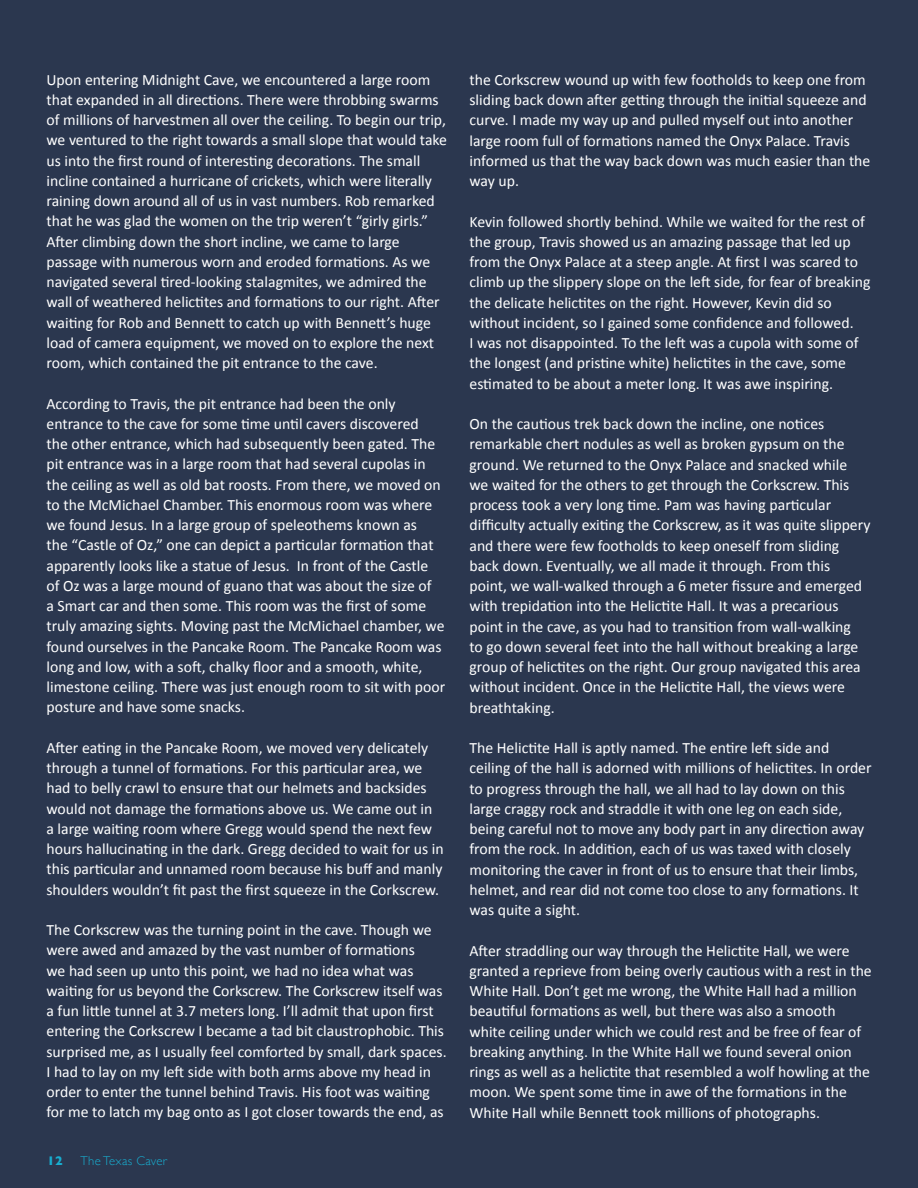
<style>
.page{position:relative;width:918px;height:1188px;background:#2b374f}
.page>*{position:absolute;margin:0;border:0;box-sizing:border-box;transform-origin:0 0}
.t1{font:15.75px/20.2px "Calibri";color:#fff}
.t2{font:300 12.75px "Gill Sans";letter-spacing:.025em;color:#18adcf}
.t3{font:700 12.75px "Gill Sans";color:#18adcf}
</style>
<div class="page">
<p class="t1" style="left:46px;top:69px;width:402px">Upon entering Midnight Cave, we encountered a large room that expanded in all directions. There were throbbing swarms of millions of harvestmen all over the ceiling. To begin our trip, we ventured to the right towards a small slope that would take us into the first round of interesting decorations. The small incline contained a hurricane of crickets, which were literally raining down around all of us in vast numbers. Rob remarked that he was glad the women on the trip weren’t “girly girls.” After climbing down the short incline, we came to large passage with numerous worn and eroded formations. As we navigated several tired-looking stalagmites, we admired the wall of weathered helictites and formations to our right. After waiting for Rob and Bennett to catch up with Bennett’s huge load of camera equipment, we moved on to explore the next room, which contained the pit entrance to the cave.</p>
<p class="t1" style="left:46px;top:393px;width:400px">According to Travis, the pit entrance had been the only entrance to the cave for some time until cavers discovered<br>the other entrance, which had subsequently been gated. The pit entrance was in a large room that had several cupolas in the ceiling as well as old bat roosts. From there, we moved on to the McMichael Chamber. This enormous room was where we found Jesus. In a large group of speleothems known as<br>the “Castle of Oz,” one can depict a particular formation that apparently looks like a statue of Jesus. In front of the Castle of Oz was a large mound of guano that was about the size of<br>a Smart car and then some. This room was the first of some truly amazing sights. Moving past the McMichael chamber, we found ourselves in the Pancake Room. The Pancake Room was long and low, with a soft, chalky floor and a smooth, white, limestone ceiling. There was just enough room to sit with poor posture and have some snacks.</p>
<p class="t1" style="left:46px;top:738px;width:399px">After eating in the Pancake Room, we moved very delicately through a tunnel of formations. For this particular area, we had to belly crawl to ensure that our helmets and backsides would not damage the formations above us. We came out in a large waiting room where Gregg would spend the next few hours hallucinating in the dark. Gregg decided to wait for us in this particular and unnamed room because his buff and manly shoulders wouldn’t fit past the first squeeze in the Corkscrew.</p>
<p class="t1" style="left:46px;top:920px;width:402px">The Corkscrew was the turning point in the cave. Though we were awed and amazed by the vast number of formations<br>we had seen up unto this point, we had no idea what was waiting for us beyond the Corkscrew. The Corkscrew itself was a fun little tunnel at 3.7 meters long. I’ll admit that upon first entering the Corkscrew I became a tad bit claustrophobic. This surprised me, as I usually feel comforted by small, dark spaces.<br>I had to lay on my left side with both arms above my head in order to enter the tunnel behind Travis. His foot was waiting for me to latch my bag onto as I got closer towards the end, as</p>
<p class="t3" style="left:47px;top:1151px;width:17px">12</p>
<p class="t2" style="left:81px;top:1151px;width:89px">The Texas Caver</p>
<p class="t1" style="left:469px;top:69px;width:402px">the Corkscrew wound up with few footholds to keep one from sliding back down after getting through the initial squeeze and curve. I made my way up and pulled myself out into another large room full of formations named the Onyx Palace. Travis informed us that the way back down was much easier than the way up.</p>
<p class="t1" style="left:469px;top:211px;width:402px">Kevin followed shortly behind. While we waited for the rest of the group, Travis showed us an amazing passage that led up from the Onyx Palace at a steep angle. At first I was scared to climb up the slippery slope on the left side, for fear of breaking the delicate helictites on the right. However, Kevin did so without incident, so I gained some confidence and followed.<br>I was not disappointed. To the left was a cupola with some of the longest (and pristine white) helictites in the cave, some estimated to be about a meter long. It was awe inspiring.</p>
<p class="t1" style="left:469px;top:414px;width:403px">On the cautious trek back down the incline, one notices remarkable chert nodules as well as broken gypsum on the ground. We returned to the Onyx Palace and snacked while<br>we waited for the others to get through the Corkscrew. This process took a very long time. Pam was having particular difficulty actually exiting the Corkscrew, as it was quite slippery and there were few footholds to keep oneself from sliding back down. Eventually, we all made it through. From this point, we wall-walked through a 6 meter fissure and emerged with trepidation into the Helictite Hall. It was a precarious point in the cave, as you had to transition from wall-walking<br>to go down several feet into the hall without breaking a large group of helictites on the right. Our group navigated this area without incident. Once in the Helictite Hall, the views were breathtaking.</p>
<p class="t1" style="left:469px;top:738px;width:404px">The Helictite Hall is aptly named. The entire left side and ceiling of the hall is adorned with millions of helictites. In order to progress through the hall, we all had to lay down on this large craggy rock and straddle it with one leg on each side, being careful not to move any body part in any direction away from the rock. In addition, each of us was taxed with closely monitoring the caver in front of us to ensure that their limbs, helmet, and rear did not come too close to any formations. It was quite a sight.</p>
<p class="t1" style="left:469px;top:940px;width:404px">After straddling our way through the Helictite Hall, we were granted a reprieve from being overly cautious with a rest in the White Hall. Don’t get me wrong, the White Hall had a million beautiful formations as well, but there was also a smooth white ceiling under which we could rest and be free of fear of breaking anything. In the White Hall we found several onion rings as well as a helictite that resembled a wolf howling at the moon. We spent some time in awe of the formations in the White Hall while Bennett took millions of photographs.</p>
</div>
